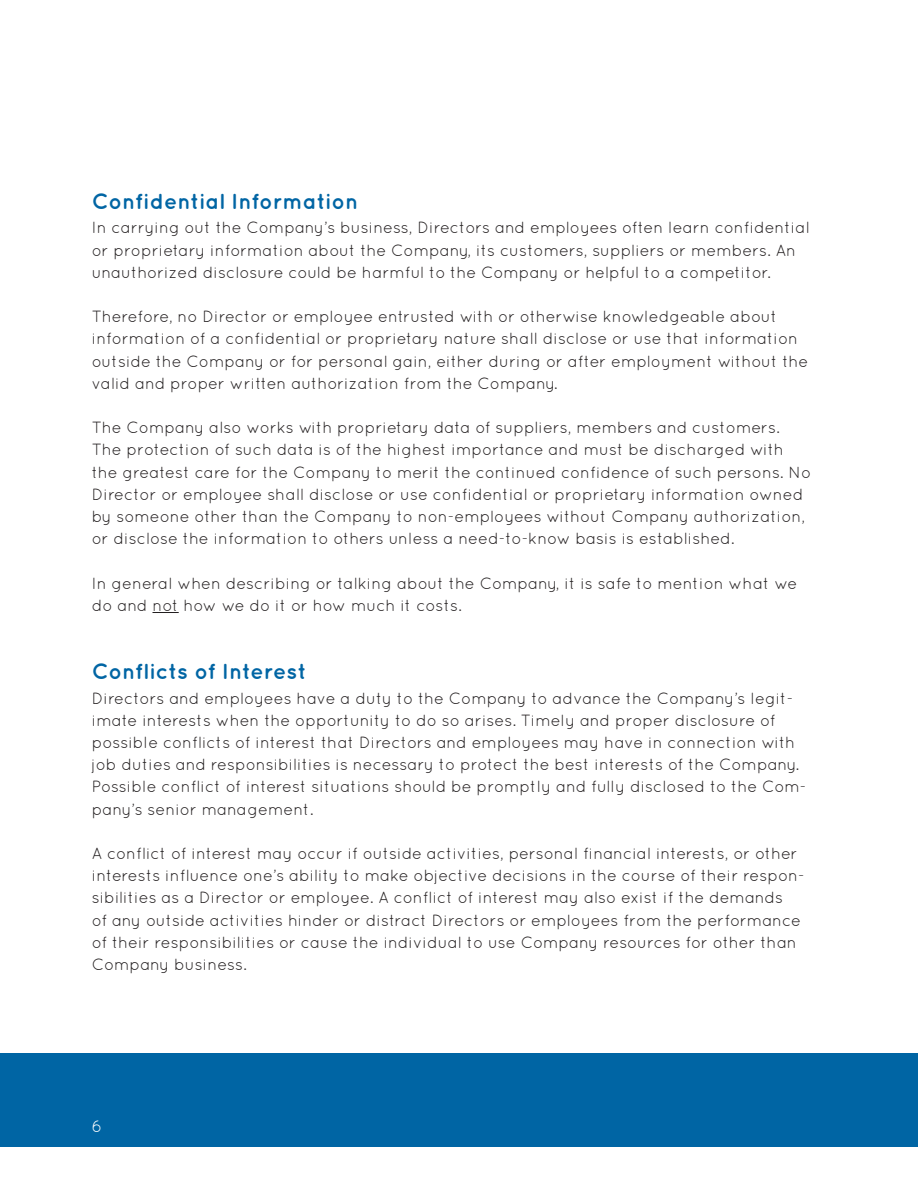
<style>
.page{position:relative;width:918px;height:1188px;background:#fff}
.page>*{position:absolute;margin:0;border:0;box-sizing:border-box;transform-origin:0 0}
.t1{font:700 21.75px "Quicksand";letter-spacing:.005em;color:#0065a4}
.t2{font:16.5px "Quicksand";color:#fff}
.t3{font:16.2px/22.2px "Quicksand";color:#231f20}
</style>
<div class="page">
<div style="left:1px;top:1053px;width:917px;height:94px;background:#0065a4"></div>
<svg style="left:153px;top:612px;width:26px;height:1px"></svg>
<p class="t1" style="left:92px;top:189px;width:268px">Confidential Information</p>
<p class="t3" style="left:92px;top:217px;width:720px">In carrying out the Company’s business, Directors and employees often learn confidential or proprietary information about the Company, its customers, suppliers or members. An unauthorized disclosure could be harmful to the Company or helpful to a competitor.</p>
<p class="t3" style="left:92px;top:305px;width:718px">Therefore, no Director or employee entrusted with or otherwise knowledgeable about information of a confidential or proprietary nature shall disclose or use that information outside the Company or for personal gain, either during or after employment without the valid and proper written authorization from the Company.</p>
<p class="t3" style="left:92px;top:416px;width:721px">The Company also works with proprietary data of suppliers, members and customers.<br>The protection of such data is of the highest importance and must be discharged with the greatest care for the Company to merit the continued confidence of such persons. No Director or employee shall disclose or use confidential or proprietary information owned by someone other than the Company to non-employees without Company authorization, or disclose the information to others unless a need-to-know basis is established.</p>
<p class="t3" style="left:92px;top:572px;width:707px">In general when describing or talking about the Company, it is safe to mention what we do and not how we do it or how much it costs.</p>
<p class="t1" style="left:92px;top:659px;width:216px">Conflicts of Interest</p>
<p class="t3" style="left:92px;top:687px;width:716px">Directors and employees have a duty to the Company to advance the Company’s legit&shy;imate interests when the opportunity to do so arises. Timely and proper disclosure of possible conflicts of interest that Directors and employees may have in connection with job duties and responsibilities is necessary to protect the best interests of the Company.<br>Possible conflict of interest situations should be promptly and fully disclosed to the Com&shy;pany’s senior management.</p>
<p class="t3" style="left:92px;top:842px;width:715px">A conflict of interest may occur if outside activities, personal financial interests, or other interests influence one’s ability to make objective decisions in the course of their respon&shy;sibilities as a Director or employee. A conflict of interest may also exist if the demands<br>of any outside activities hinder or distract Directors or employees from the performance of their responsibilities or cause the individual to use Company resources for other than Company business.</p>
<p class="t2" style="left:92px;top:1117px;width:12px">6</p>
</div>
